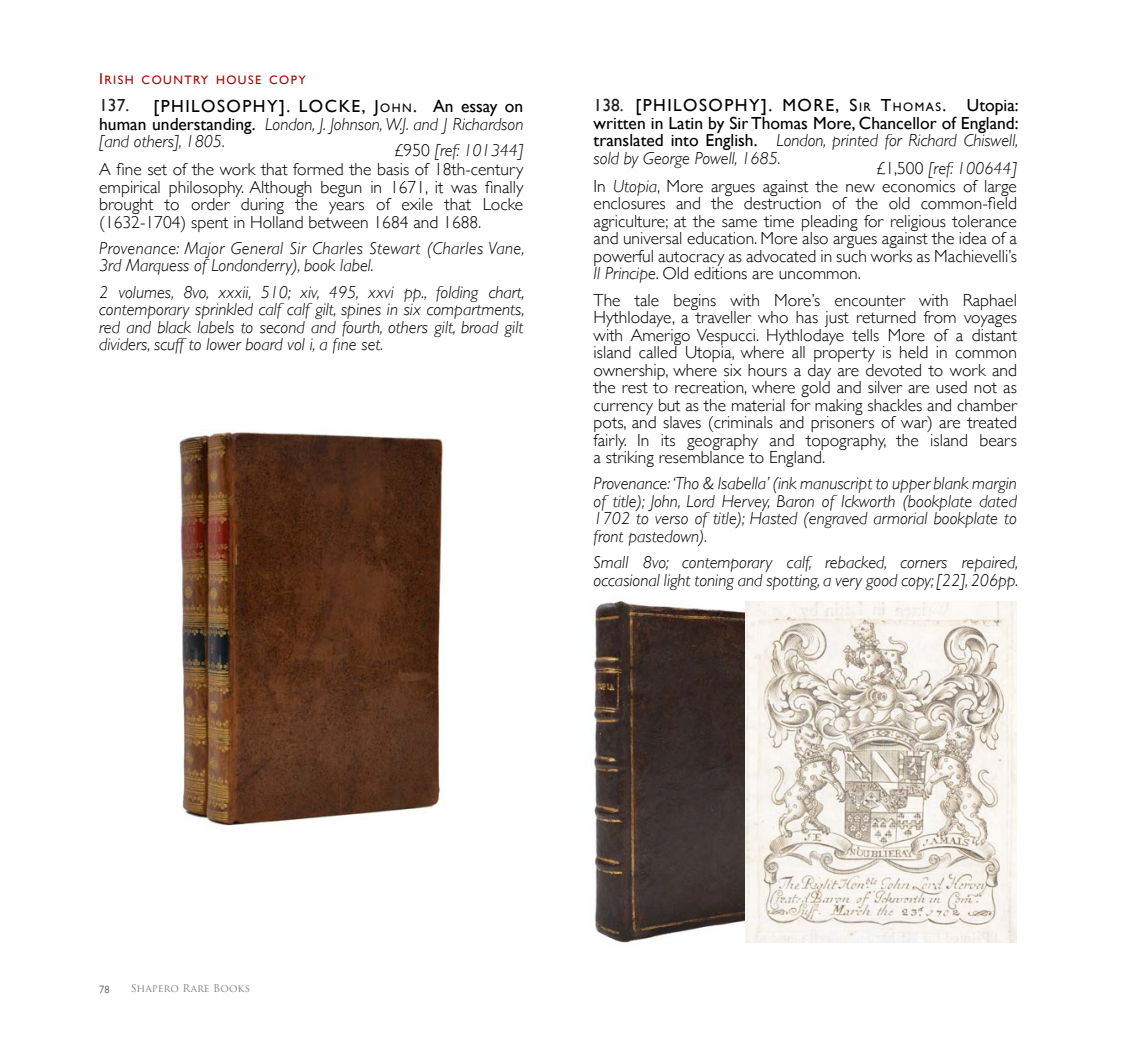
<style>
.page{position:relative;width:1141px;height:1042px;background:#fff}
.page>*{position:absolute;margin:0;border:0;box-sizing:border-box;transform-origin:0 0}
.t1{font:300 17.5px/17.5px "Gill Sans";color:#000;text-align:justify}
.t2{font:italic 300 17.5px/17.5px "Gill Sans";color:#000;text-align:justify}
.t3{font:17.5px/17.5px "Gill Sans";color:#000;text-align:justify}
.t4{font:italic 300 17.5px/17.5px "Gill Sans";letter-spacing:.02em;color:#000}
.t5{font:17.5px "Gill Sans";color:#231f20}
.t6{font:12.25px "Gill Sans";letter-spacing:.12em;color:#a00}
.t7{font:10.5px "Trajan Pro 3";color:#808285}
.t8{font:300 10.5px "Gill Sans";color:#231f20}
.s1{font-size:15.75px}
.s2{font-weight:400;font-style:normal}
.s3{font-weight:400;font-style:normal;font-size:12.25px}
.s4{font-style:inherit}
.s5{font-size:12.25px}
.s6{font-weight:300;font-style:italic}
.s7{font-style:italic}
</style>
<div class="page">
<img style="left:593px;top:600px;width:229px;height:345px">
<img style="left:746px;top:602px;width:271px;height:341px">
<img style="left:177px;top:430px;width:268px;height:396px">
<p class="t6" style="left:99px;top:73px;width:208px"><span class="s1">I</span>RISH COUNTRY HOUSE COPY</p>
<p class="t2" style="left:99px;top:98px;width:426px;text-indent:54px"><span class="s2">[PHILOSOPHY]. LOCKE, J</span><span class="s3">OHN</span><span class="s2">.</span> <span class="s2">An essay on human understanding.</span> London, J. Johnson, W.J. and J Richardson [and others], 1805.</p>
<p class="t3" style="left:594px;top:96px;width:427px;text-indent:42px"><span class="s4">[PHILOSOPHY]. MORE, S</span><span class="s5">IR</span> <span class="s4">T</span><span class="s5">HOMAS</span><span class="s4">.</span> Utopia: written in Latin by Sir Thomas More, Chancellor of England: translated into English. <span class="s6">London, printed for Richard Chiswell, sold by George Powell, 1685.</span></p>
<p class="t5" style="left:99px;top:95px;width:32px">137.</p>
<p class="t5" style="left:594px;top:95px;width:32px">138.</p>
<p class="t1" style="left:99px;top:140px;width:426px;line-height:19.2px;text-align:right">£950 <span class="s7">[ref: 101344]<br></span>A fine set of the work that formed the basis of 18th-century</p>
<p class="t1" style="left:99px;top:177px;width:426px">empirical philosophy. Although begun in 1671, it was finally brought to order during the years of exile that Locke (1632-1704) spent in Holland between 1684 and 1688.</p>
<p class="t4" style="left:99px;top:239px;width:427px">Provenance: Major General Sir Charles Stewart (Charles Vane,<br>3rd Marquess of Londonderry), book label.</p>
<p class="t2" style="left:99px;top:283px;width:427px">2 volumes, 8vo, xxxii, 510; xiv, 495, xxvi pp., folding chart, contemporary sprinkled calf calf gilt, spines in six compartments, red and black labels to second and fourth, others gilt, broad gilt dividers, scuff to lower board vol i, a fine set.</p>
<p class="t1" style="left:594px;top:159px;width:425px;text-indent:282px">£1,500 <span class="s7">[ref: 100644] </span>In <span class="s7">Utopia</span>, More argues against the new economics of large enclosures and the destruction of the old common-field agriculture; at the same time pleading for religious tolerance and universal education. More also argues against the idea of a powerful autocracy as advocated in such works as Machievelli’s <span class="s7">Il Principe</span>. Old editions are uncommon.</p>
<p class="t1" style="left:594px;top:290px;width:425px">The tale begins with More’s encounter with Raphael Hythlodaye, a traveller who has just returned from voyages with Amerigo Vespucci. Hythlodaye tells More of a distant island called Utopia, where all property is held in common ownership, where six hours a day are devoted to work and the rest to recreation, where gold and silver are used not as currency but as the material for making shackles and chamber pots, and slaves (criminals and prisoners of war) are treated fairly. In its geography and topography, the island bears a striking resemblance to England.</p>
<p class="t2" style="left:594px;top:475px;width:425px">Provenance: ‘Tho &amp; Isabella’ (ink manuscript to upper blank margin of title); John, Lord Hervey, Baron of Ickworth (bookplate dated 1702 to verso of title); Hasted (engraved armorial bookplate to front pastedown).</p>
<p class="t2" style="left:594px;top:554px;width:426px">Small 8vo; contemporary calf, rebacked, corners repaired, occasional light toning and spotting, a very good copy; [22], 206pp.</p>
<p class="t8" style="left:99px;top:981px;width:12px">78</p>
<p class="t7" style="left:131px;top:981px;width:121px">Shapero Rare Books</p>
</div>
